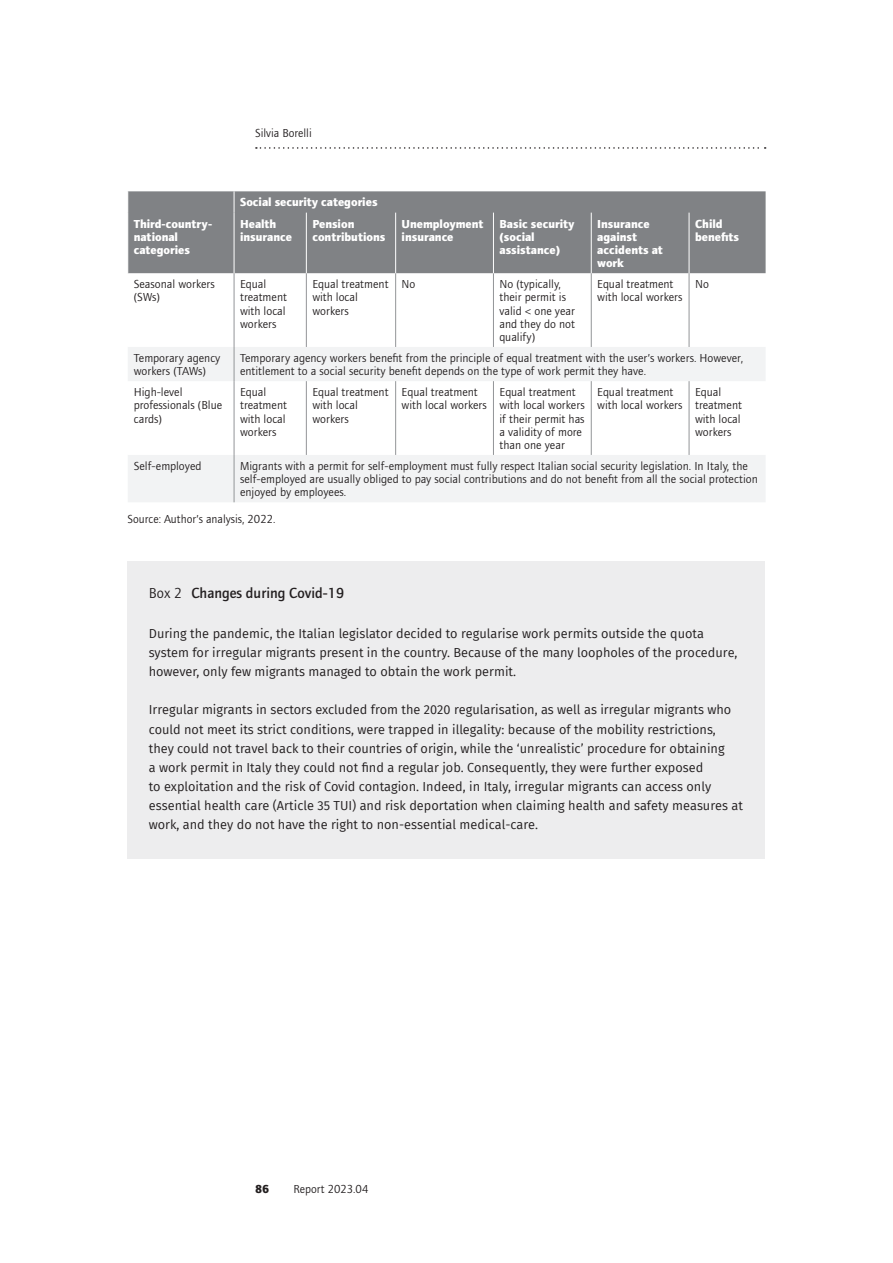
<style>
.page{position:relative;width:893px;height:1263px;background:#fff}
.page>*{position:absolute;margin:0;border:0;box-sizing:border-box;transform-origin:0 0}
.t1{font:500 15px "Foundry Journal";color:#231f20}
.t2{font:12.75px/19.2px "Fira Sans";color:#231f20}
.t3{font:12px/13.2px "Foundry Journal";color:#231f20}
.t4{font:700 12px/13.2px "Foundry Journal";color:#fff}
.t5{font:700 12px "Foundry Journal";color:#231f20}
.s1{font-weight:400}
</style>
<div class="page">
<svg style="left:256px;top:147px;width:510px;height:2px"></svg>
<div style="left:128px;top:191px;width:638px;height:82px;background:#808285"></div>
<svg style="left:128px;top:347px;width:637px;height:155px;fill:#f2f3f4"></svg>
<hr style="left:234px;top:273px;width:1px;height:74px;background:#939598">
<hr style="left:306px;top:273px;width:1px;height:74px;background:#939598">
<hr style="left:395px;top:273px;width:1px;height:74px;background:#939598">
<hr style="left:493px;top:273px;width:1px;height:74px;background:#939598">
<hr style="left:591px;top:273px;width:1px;height:74px;background:#939598">
<hr style="left:689px;top:273px;width:1px;height:74px;background:#939598">
<hr style="left:234px;top:347px;width:1px;height:34px;background:#939598">
<hr style="left:234px;top:381px;width:1px;height:74px;background:#939598">
<hr style="left:306px;top:381px;width:1px;height:74px;background:#939598">
<hr style="left:395px;top:381px;width:1px;height:74px;background:#939598">
<hr style="left:493px;top:381px;width:1px;height:74px;background:#939598">
<hr style="left:591px;top:381px;width:1px;height:74px;background:#939598">
<hr style="left:689px;top:381px;width:1px;height:74px;background:#939598">
<hr style="left:234px;top:455px;width:1px;height:47px;background:#939598">
<svg style="left:234px;top:191px;width:1px;height:22px"></svg>
<hr style="left:234px;top:213px;width:1px;height:60px;background:#fff">
<hr style="left:306px;top:213px;width:1px;height:60px;background:#fff">
<hr style="left:395px;top:213px;width:1px;height:60px;background:#fff">
<hr style="left:493px;top:213px;width:1px;height:60px;background:#fff">
<hr style="left:591px;top:213px;width:1px;height:60px;background:#fff">
<hr style="left:689px;top:213px;width:1px;height:60px;background:#fff">
<div style="left:128px;top:561px;width:637px;height:298px;background:#ededee"></div>
<p class="t3" style="left:255px;top:126px;width:58px">Silvia Borelli</p>
<p class="t4" style="left:240px;top:195px;width:139px">Social security categories</p>
<p class="t4" style="left:134px;top:217px;width:80px">Third-country&shy;national categories</p>
<p class="t4" style="left:240px;top:217px;width:53px">Health insurance</p>
<p class="t4" style="left:312px;top:217px;width:75px">Pension contributions</p>
<p class="t4" style="left:402px;top:217px;width:83px">Unemployment insurance</p>
<p class="t4" style="left:499px;top:217px;width:76px">Basic security (social assistance)</p>
<p class="t4" style="left:597px;top:217px;width:67px">Insurance against accidents at work</p>
<p class="t4" style="left:695px;top:217px;width:45px">Child benefits</p>
<p class="t3" style="left:134px;top:278px;width:83px">Seasonal workers (SWs)</p>
<p class="t3" style="left:240px;top:278px;width:48px">Equal treatment with local workers</p>
<p class="t3" style="left:312px;top:278px;width:78px">Equal treatment with local workers</p>
<p class="t3" style="left:402px;top:278px;width:15px">No</p>
<p class="t3" style="left:499px;top:278px;width:77px">No (typically, their permit is valid &lt; one year and they do not qualify)</p>
<p class="t3" style="left:597px;top:278px;width:87px">Equal treatment with local workers</p>
<p class="t3" style="left:695px;top:278px;width:15px">No</p>
<p class="t3" style="left:134px;top:351px;width:88px">Temporary agency workers (TAWs)</p>
<p class="t3" style="left:240px;top:351px;width:504px">Temporary agency workers benefit from the principle of equal treatment with the user’s workers. However, entitlement to a social security benefit depends on the type of work permit they have.</p>
<p class="t3" style="left:134px;top:385px;width:90px">High-level professionals (Blue cards)</p>
<p class="t3" style="left:240px;top:385px;width:48px">Equal treatment with local workers</p>
<p class="t3" style="left:312px;top:385px;width:78px">Equal treatment with local workers</p>
<p class="t3" style="left:402px;top:385px;width:87px">Equal treatment with local workers</p>
<p class="t3" style="left:499px;top:385px;width:87px">Equal treatment with local workers if their permit has a validity of more than one year</p>
<p class="t3" style="left:597px;top:385px;width:87px">Equal treatment with local workers</p>
<p class="t3" style="left:695px;top:385px;width:48px">Equal treatment with local workers</p>
<p class="t3" style="left:134px;top:459px;width:69px">Self-employed</p>
<p class="t3" style="left:240px;top:459px;width:519px">Migrants with a permit for self-employment must fully respect Italian social security legislation. In Italy, the self-employed are usually obliged to pay social contributions and do not benefit from all the social protection enjoyed by employees.</p>
<p class="t3" style="left:128px;top:512px;width:149px">Source: Author’s analysis, 2022.</p>
<p class="t1" style="left:149px;top:585px;width:197px"><span class="s1">Box 2</span> Changes during Covid-19</p>
<p class="t2" style="left:149px;top:623px;width:590px">During the pandemic, the Italian legislator decided to regularise work permits outside the quota system for irregular migrants present in the country. Because of the many loopholes of the procedure, however, only few migrants managed to obtain the work permit.</p>
<p class="t2" style="left:149px;top:700px;width:596px">Irregular migrants in sectors excluded from the 2020 regularisation, as well as irregular migrants who could not meet its strict conditions, were trapped in illegality: because of the mobility restrictions, they could not travel back to their countries of origin, while the ‘unrealistic’ procedure for obtaining<br>a work permit in Italy they could not find a regular job. Consequently, they were further exposed<br>to exploitation and the risk of Covid contagion. Indeed, in Italy, irregular migrants can access only essential health care (Article 35 TUI) and risk deportation when claiming health and safety measures at work, and they do not have the right to non-essential medical-care.</p>
<p class="t5" style="left:255px;top:1182px;width:16px">86</p>
<p class="t3" style="left:293px;top:1182px;width:77px">Report 2023.04</p>
</div>
